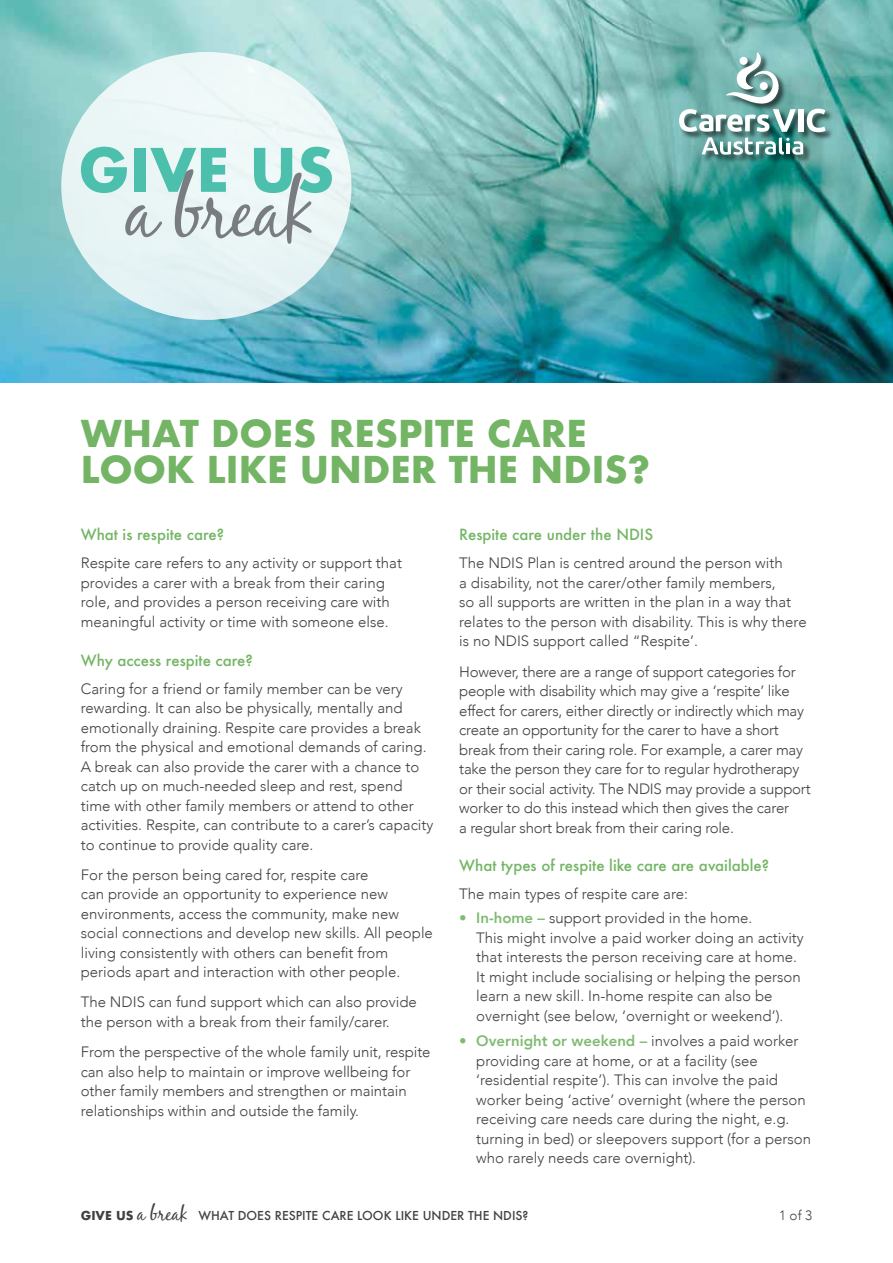
<style>
.page{position:relative;width:893px;height:1263px;background:#fff}
.page>*{position:absolute;margin:0;border:0;box-sizing:border-box;transform-origin:0 0}
.t1{font:77.25px "Black Jack";letter-spacing:-.025em;color:#797d82}
.t2{font:700 58.2px "Futura";color:#4cc0ad}
.t3{font:700 36px/36px "Futura";color:#73b564}
.t4{font:300 15px/19.5px "Avenir";color:#414042}
.t5{font:500 15px "Futura";color:#73b564}
.t6{font:300 13.5px "Avenir";color:#414042}
.t7{font:500 12px "Futura";color:#414042}
.s1{color:#80bb72}
.s2{font-weight:800;color:#80bb72}
.s3{font-weight:700}
.s4{font-family:"Black Jack";font-weight:400;font-size:19.5px}
</style>
<div class="page">
<img style="left:0;top:0;width:893px;height:383px">
<div style="left:679px;top:52px;width:155px;height:112px;background:#000;opacity:.65"></div>
<svg style="left:679px;top:52px;width:147px;height:103px"></svg>
<div style="left:61px;top:52px;width:290px;height:268px;background:#eaf6f5;border-radius:50%"></div>
<h2 class="t2" style="left:78px;top:128px;width:258px">GIVE US</h2>
<h1 class="t1" style="left:125px;top:164px;width:191px">a break</h1>
<h3 class="t3" style="left:81px;top:415px;width:571px">WHAT DOES RESPITE CARE<br>LOOK LIKE UNDER THE NDIS?</h3>
<p class="t5" style="left:81px;top:524px;width:145px">What is respite care?</p>
<p class="t4" style="left:81px;top:553px;width:323px">Respite care refers to any activity or support that provides a carer with a break from their caring role, and provides a person receiving care with meaningful activity or time with someone else.</p>
<p class="t5" style="left:81px;top:650px;width:174px">Why access respite care?</p>
<p class="t4" style="left:81px;top:679px;width:354px">Caring for a friend or family member can be very rewarding. It can also be physically, mentally and emotionally draining. Respite care provides a break from the physical and emotional demands of caring.<br>A break can also provide the carer with a chance to catch up on much-needed sleep and rest, spend time with other family members or attend to other activities. Respite, can contribute to a carer’s capacity to continue to provide quality care.</p>
<p class="t4" style="left:81px;top:865px;width:354px">For the person being cared for, respite care<br>can provide an opportunity to experience new environments, access the community, make new social connections and develop new skills. All people living consistently with others can benefit from periods apart and interaction with other people.</p>
<p class="t4" style="left:81px;top:992px;width:338px">The NDIS can fund support which can also provide the person with a break from their family/carer.</p>
<p class="t4" style="left:81px;top:1042px;width:351px">From the perspective of the whole family unit, respite can also help to maintain or improve wellbeing for other family members and strengthen or maintain relationships within and outside the family.</p>
<p class="t5" style="left:459px;top:525px;width:195px">Respite care under the NDIS</p>
<p class="t4" style="left:459px;top:553px;width:349px">The NDIS Plan is centred around the person with<br>a disability, not the carer/other family members,<br>so all supports are written in the plan in a way that relates to the person with disability. This is why there is no NDIS support called “Respite’.</p>
<p class="t4" style="left:459px;top:662px;width:353px">However, there are a range of support categories for people with disability which may give a ‘respite’ like effect for carers, either directly or indirectly which may create an opportunity for the carer to have a short break from their caring role. For example, a carer may take the person they care for to regular hydrotherapy or their social activity. The NDIS may provide a support worker to do this instead which then gives the carer<br>a regular short break from their caring role.</p>
<p class="t5" style="left:459px;top:855px;width:311px">What types of respite like care are available?</p>
<p class="t4" style="left:459px;top:884px;width:230px">The main types of respite care are:</p>
<p class="t4" style="left:476px;top:908px;width:329px;text-indent:-17px"><span class="s1">•</span> <span class="s2">In-home –</span> support provided in the home.<br>This might involve a paid worker doing an activity that interests the person receiving care at home.<br>It might include socialising or helping the person learn a new skill. In-home respite can also be overnight (see below, ‘overnight or weekend’).</p>
<p class="t4" style="left:476px;top:1031px;width:336px;text-indent:-17px"><span class="s1">•</span> <span class="s2">Overnight or weekend –</span> involves a paid worker providing care at home, or at a facility (see ‘residential respite’). This can involve the paid worker being ‘active’ overnight (where the person receiving care needs care during the night, e.g. turning in bed) or sleepovers support (for a person who rarely needs care overnight).</p>
<p class="t7" style="left:81px;top:1208px;width:449px"><span class="s3">GIVE US</span> <span class="s4">a break</span> WHAT DOES RESPITE CARE LOOK LIKE UNDER THE NDIS?</p>
<p class="t6" style="left:779px;top:1208px;width:35px">1 of 3</p>
</div>
